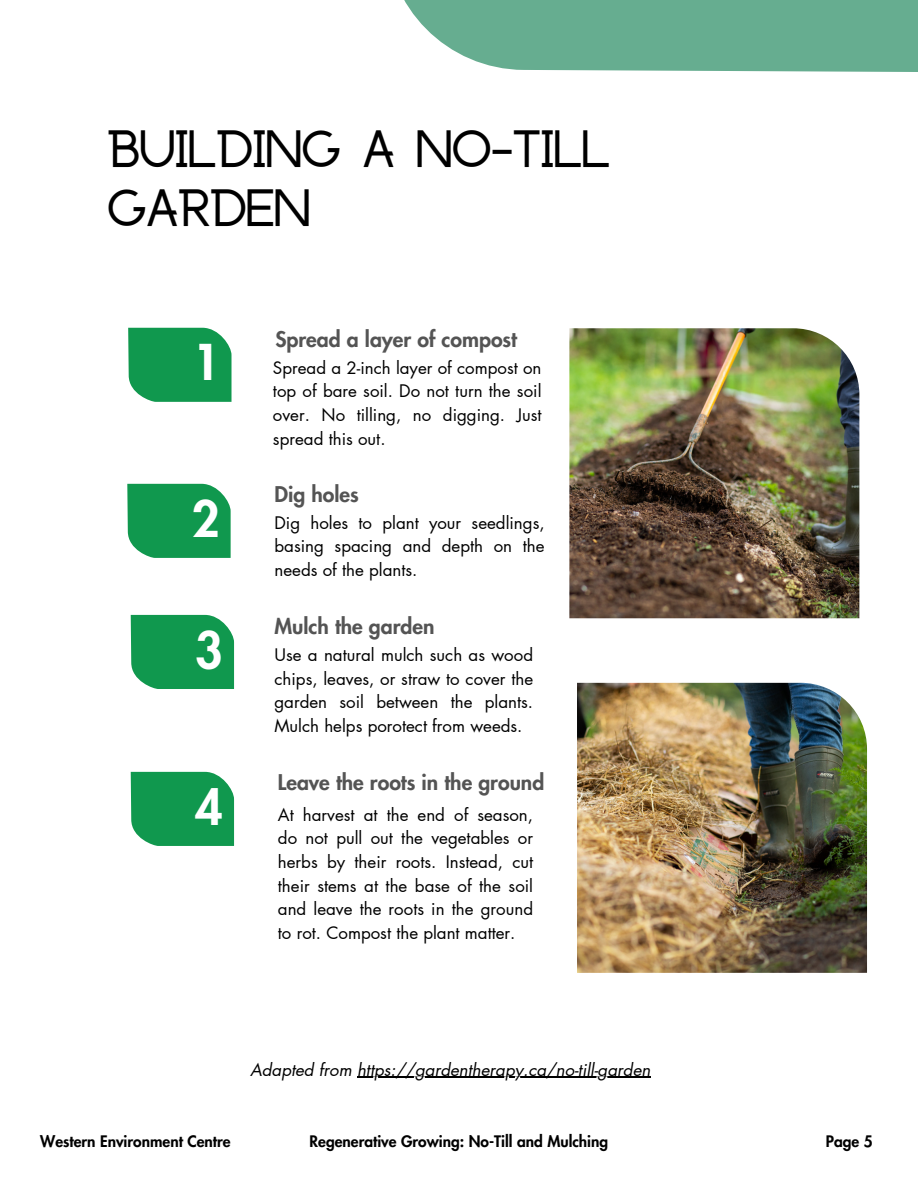
<style>
.page{position:relative;width:918px;height:1188px;background:#fff}
.page>*{position:absolute;margin:0;border:0;box-sizing:border-box;transform-origin:0 0}
.t1{font:800 48.3px "Futura LT Pro";color:#fff}
.t2{font:700 42px/58.5px "Anchorage";color:#000}
.t3{font:800 21.15px "Futura LT Pro";color:#545454}
.t4{font:16.95px/23.7px "Futura LT Pro";color:#000;text-align:justify}
.t5{font:italic 16.95px "Futura LT Pro";color:#000}
.t6{font:800 15.45px "Futura LT Pro";color:#000}
</style>
<div class="page">
<svg style="left:127px;top:484px;width:104px;height:74px"></svg>
<div style="left:131px;top:615px;width:103px;height:74px;background:#10984e"></div>
<div style="left:131px;top:772px;width:103px;height:74px;background:#10984e"></div>
<svg style="left:404px;top:0;width:514px;height:72px"></svg>
<svg style="left:128px;top:328px;width:104px;height:74px"></svg>
<img style="left:569px;top:328px;width:290px;height:290px">
<hr style="left:357px;top:1077px;width:293px;height:1px;background:#000">
<img style="left:577px;top:683px;width:290px;height:290px">
<h2 class="t2" style="left:107px;top:126px;width:504px">BUILDING A NO-TILL<br>GARDEN</h2>
<h1 class="t1" style="left:193px;top:341px;width:29px">1</h1>
<h1 class="t1" style="left:192px;top:497px;width:29px">2</h1>
<h1 class="t1" style="left:195px;top:628px;width:29px">3</h1>
<h1 class="t1" style="left:195px;top:785px;width:29px">4</h1>
<p class="t3" style="left:275px;top:329px;width:243px">Spread a layer of compost</p>
<p class="t4" style="left:273px;top:356px;width:270px">Spread a 2-inch layer of compost on top of bare soil. Do not turn the soil over. No tilling, no digging. Just spread this out.</p>
<p class="t3" style="left:274px;top:484px;width:86px">Dig holes</p>
<p class="t4" style="left:274px;top:512px;width:272px">Dig holes to plant your seedlings, basing spacing and depth on the needs of the plants.</p>
<p class="t3" style="left:274px;top:617px;width:162px">Mulch the garden</p>
<p class="t4" style="left:274px;top:644px;width:260px">Use a natural mulch such as wood chips, leaves, or straw to cover the garden soil between the plants.<br>Mulch helps porotect from weeds.</p>
<p class="t3" style="left:278px;top:772px;width:268px">Leave the roots in the ground</p>
<p class="t4" style="left:278px;top:803px;width:257px">At harvest at the end of season, do not pull out the vegetables or herbs by their roots. Instead, cut their stems at the base of the soil and leave the roots in the ground to rot. Compost the plant matter.</p>
<p class="t5" style="left:250px;top:1062px;width:402px">Adapted from https://gardentherapy.ca/no-till-garden</p>
<p class="t6" style="left:310px;top:1134px;width:300px">Regenerative Growing: No-Till and Mulching</p>
<p class="t6" style="left:40px;top:1134px;width:192px">Western Environment Centre</p>
<p class="t6" style="left:826px;top:1134px;width:48px">Page 5</p>
</div>
